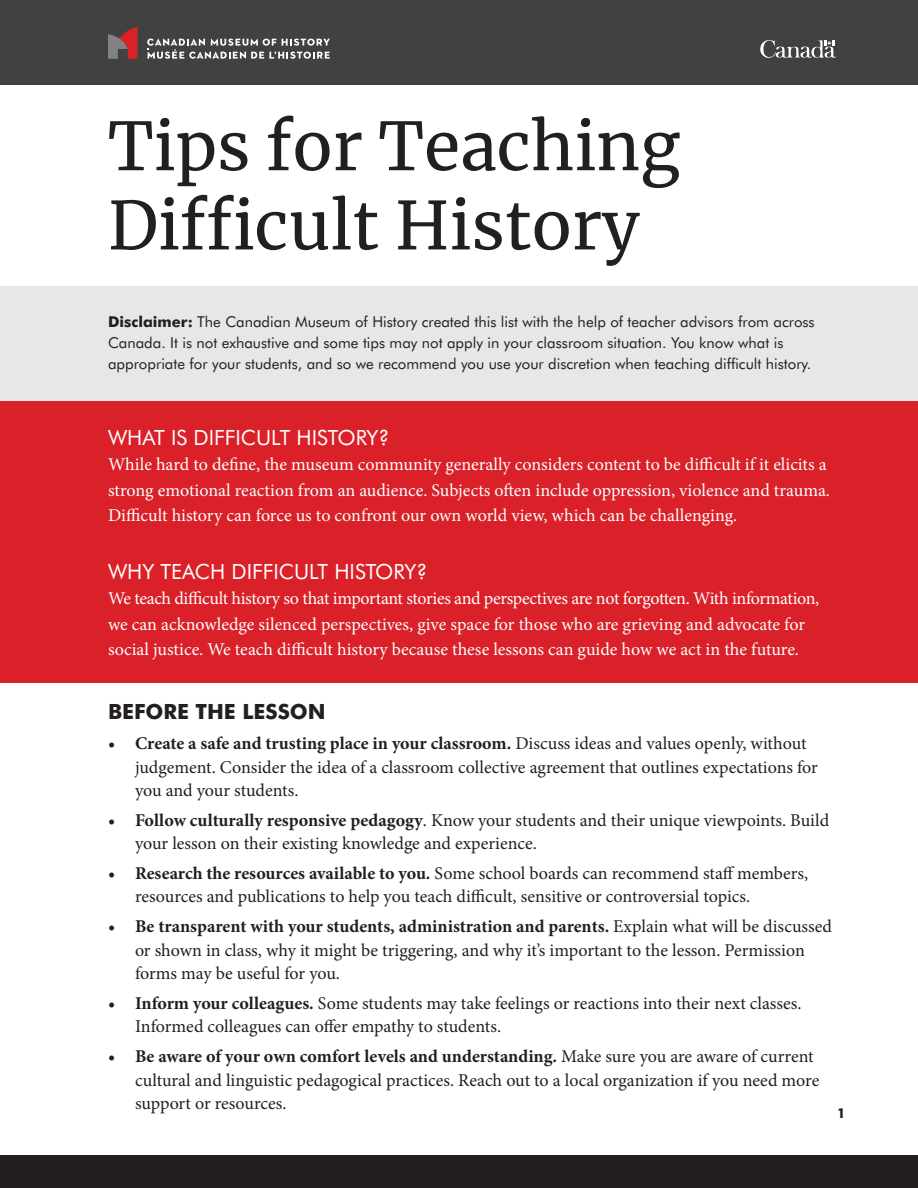
<style>
.page{position:relative;width:918px;height:1188px;background:#fff}
.page>*{position:absolute;margin:0;border:0;box-sizing:border-box;transform-origin:0 0}
.t1{font:66px/79.2px "Merriweather";color:#231f20}
.t2{font:21px "Futura BT";color:#fff}
.t3{font:700 21px "Futura BT";color:#231f20}
.t4{font:18px/23.2px "Minion Pro";color:#231f20}
.t5{font:18px/25.5px "Minion Pro";letter-spacing:-.005em;color:#fff}
.t6{font:15px/21px "Futura BT";color:#231f20}
.t7{font:700 13.5px "Futura BT";color:#231f20}
.s1{font-weight:700}
</style>
<div class="page">
<div style="left:0;top:0;width:918px;height:84px;background:#404141"></div>
<div style="left:0;top:1156px;width:918px;height:32px;background:#231f20"></div>
<svg style="left:108px;top:27px;width:30px;height:32px"></svg>
<svg style="left:147px;top:38px;width:183px;height:21px"></svg>
<svg style="left:760px;top:40px;width:76px;height:18px"></svg>
<div style="left:1px;top:400px;width:917px;height:283px;background:#da2028"></div>
<div style="left:0;top:286px;width:918px;height:115px;background:#e6e7e9"></div>
<h1 class="t1" style="left:108px;top:105px;width:574px">Tips for Teaching<br>Difficult History</h1>
<p class="t6" style="left:108px;top:311px;width:708px"><span class="s1">Disclaimer:</span> The Canadian Museum of History created this list with the help of teacher advisors from across<br>Canada. It is not exhaustive and some tips may not apply in your classroom situation. You know what is appropriate for your students, and so we recommend you use your discretion when teaching difficult history.</p>
<p class="t2" style="left:108px;top:425px;width:283px">WHAT IS DIFFICULT HISTORY?</p>
<p class="t5" style="left:108px;top:452px;width:724px">While hard to define, the museum community generally considers content to be difficult if it elicits a strong emotional reaction from an audience. Subjects often include oppression, violence and trauma.<br>Difficult history can force us to confront our own world view, which can be challenging.</p>
<p class="t2" style="left:108px;top:559px;width:321px">WHY TEACH DIFFICULT HISTORY?</p>
<p class="t5" style="left:108px;top:586px;width:713px">We teach difficult history so that important stories and perspectives are not forgotten. With information, we can acknowledge silenced perspectives, give space for those who are grieving and advocate for social justice. We teach difficult history because these lessons can guide how we act in the future.</p>
<p class="t3" style="left:108px;top:699px;width:219px">BEFORE THE LESSON</p>
<p class="t4" style="left:135px;top:732px;width:684px;text-indent:-27px"><span class="s1">• Create a safe and trusting place in your classroom.</span> Discuss ideas and values openly, without judgement. Consider the idea of a classroom collective agreement that outlines expectations for you and your students.</p>
<p class="t4" style="left:135px;top:809px;width:696px;text-indent:-27px"><span class="s1">• Follow culturally responsive pedagogy</span>. Know your students and their unique viewpoints. Build your lesson on their existing knowledge and experience.</p>
<p class="t4" style="left:135px;top:862px;width:675px;text-indent:-27px"><span class="s1">• Research the resources available to you.</span> Some school boards can recommend staff members, resources and publications to help you teach difficult, sensitive or controversial topics.</p>
<p class="t4" style="left:135px;top:915px;width:699px;text-indent:-27px"><span class="s1">• Be transparent with your students, administration and parents.</span> Explain what will be discussed or shown in class, why it might be triggering, and why it’s important to the lesson. Permission forms may be useful for you.</p>
<p class="t4" style="left:135px;top:992px;width:668px;text-indent:-27px"><span class="s1">• Inform your colleagues.</span> Some students may take feelings or reactions into their next classes.<br>Informed colleagues can offer empathy to students.</p>
<p class="t4" style="left:135px;top:1045px;width:686px;text-indent:-27px"><span class="s1">• Be aware of your own comfort levels and understanding.</span> Make sure you are aware of current cultural and linguistic pedagogical practices. Reach out to a local organization if you need more support or resources.</p>
<p class="t7" style="left:837px;top:1105px;width:10px">1</p>
</div>
